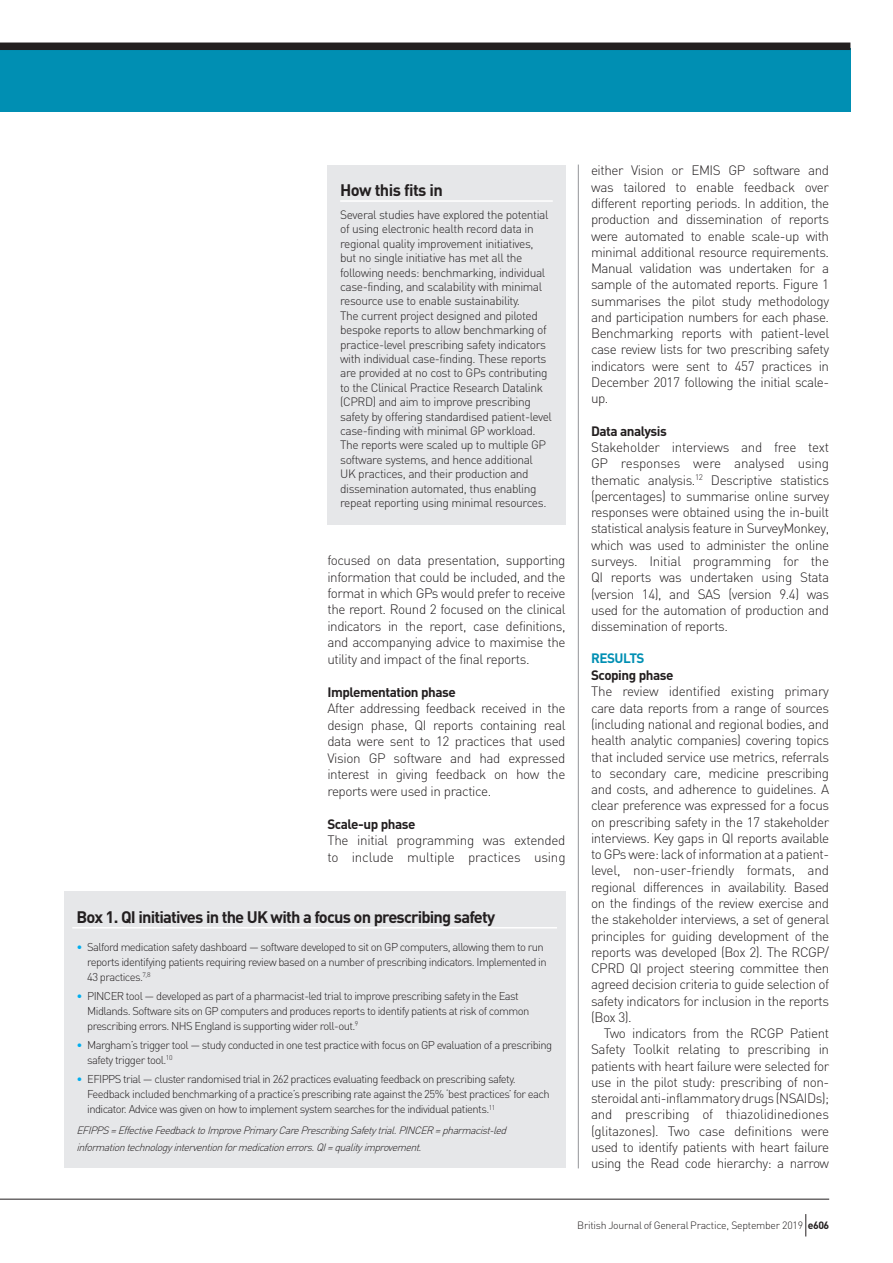
<style>
.page{position:relative;width:893px;height:1263px;background:#fff}
.page>*{position:absolute;margin:0;border:0;box-sizing:border-box;transform-origin:0 0}
.t1{font:700 16.5px "DIN";letter-spacing:-.05em;color:#231f20}
.t2{font:300 13.5px/16.2px "DIN";letter-spacing:-.035em;color:#231f20;text-align:justify}
.t3{font:700 13.5px "DIN";letter-spacing:-.035em;color:#231f20}
.t4{font:700 13.5px "DIN";letter-spacing:-.035em;color:#008fb3}
.t5{font:300 12px/14.4px "DIN";letter-spacing:-.035em;color:#231f20}
.t6{font:300 11.25px/15px "DIN";letter-spacing:-.05em;color:#231f20}
.t7{font:italic 300 10.5px/16.5px "DIN";color:#231f20}
.t8{font:300 10.5px "DIN";letter-spacing:-.025em;color:#231f20}
.s1{color:#00aeef}
.s2{font-weight:700}
</style>
<div class="page">
<div style="left:0;top:48px;width:850px;height:63px;background:#008fb3"></div>
<div style="left:0;top:43px;width:850px;height:7px;background:#231f20"></div>
<hr style="left:578px;top:165px;width:1px;height:1003px;background:#939598">
<div style="left:327px;top:165px;width:239px;height:359px;background:#e6e7e9"></div>
<hr style="left:340px;top:200px;width:213px;height:2px;background:#fff">
<div style="left:64px;top:891px;width:502px;height:277px;background:#e6e7e9"></div>
<hr style="left:72px;top:927px;width:485px;height:1px;background:#fff">
<hr style="left:0;top:1199px;width:829px;height:1px;background:#231f20">
<svg style="left:805px;top:1214px;width:1px;height:22px"></svg>
<p class="t1" style="left:340px;top:179px;width:104px">How this fits in</p>
<p class="t5" style="left:340px;top:207px;width:213px">Several studies have explored the potential of using electronic health record data in regional quality improvement initiatives, but no single initiative has met all the following needs: benchmarking, individual case-finding, and scalability with minimal resource use to enable sustainability.<br>The current project designed and piloted bespoke reports to allow benchmarking of practice-level prescribing safety indicators with individual case-finding. These reports are provided at no cost to GPs contributing to the Clinical Practice Research Datalink (CPRD) and aim to improve prescribing safety by offering standardised patient-level case-finding with minimal GP workload.<br>The reports were scaled up to multiple GP software systems, and hence additional<br>UK practices, and their production and dissemination automated, thus enabling repeat reporting using minimal resources.</p>
<p class="t2" style="left:327px;top:552px;width:240px">focused on data presentation, supporting information that could be included, and the format in which GPs would prefer to receive the report. Round 2 focused on the clinical indicators in the report, case definitions, and accompanying advice to maximise the utility and impact of the final reports.</p>
<p class="t3" style="left:327px;top:683px;width:130px">Implementation phase</p>
<p class="t2" style="left:327px;top:700px;width:240px">After addressing feedback received in the design phase, QI reports containing real data were sent to 12 practices that used Vision GP software and had expressed interest in giving feedback on how the reports were used in practice.</p>
<p class="t3" style="left:327px;top:815px;width:90px">Scale-up phase</p>
<p class="t2" style="left:327px;top:832px;width:240px">The initial programming was extended to include multiple practices using</p>
<p class="t1" style="left:77px;top:906px;width:420px">Box 1. QI initiatives in the UK with a focus on prescribing safety</p>
<p class="t6" style="left:87px;top:939px;width:461px;text-indent:-11px"><span class="s1">•</span> Salford medication safety dashboard — software developed to sit on GP computers, allowing them to run reports identifying patients requiring review based on a number of prescribing indicators. Implemented in<br>43 practices.<sup>7,8</sup></p>
<p class="t6" style="left:87px;top:988px;width:444px;text-indent:-11px"><span class="s1">•</span> PINCER tool — developed as part of a pharmacist-led trial to improve prescribing safety in the East<br>Midlands. Software sits on GP computers and produces reports to identify patients at risk of common prescribing errors. NHS England is supporting wider roll-out.<sup>9</sup></p>
<p class="t6" style="left:87px;top:1037px;width:466px;text-indent:-11px"><span class="s1">•</span> Margham’s trigger tool — study conducted in one test practice with focus on GP evaluation of a prescribing safety trigger tool.<sup>10</sup></p>
<p class="t6" style="left:87px;top:1072px;width:464px;text-indent:-11px"><span class="s1">•</span> EFIPPS trial — cluster randomised trial in 262 practices evaluating feedback on prescribing safety.<br>Feedback included benchmarking of a practice’s prescribing rate against the 25% ‘best practices’ for each indicator. Advice was given on how to implement system searches for the individual patients.<sup>11</sup></p>
<p class="t7" style="left:77px;top:1122px;width:434px">EFIPPS = EffectiveFeedbacktoImprovePrimaryCarePrescribingSafetytrial.PINCER = pharmacist-led informationtechnologyinterventionformedicationerrors.QI = qualityimprovement.</p>
<p class="t2" style="left:591px;top:162px;width:240px">either Vision or EMIS GP software and was tailored to enable feedback over different reporting periods. In addition, the production and dissemination of reports were automated to enable scale-up with minimal additional resource requirements.<br>Manual validation was undertaken for a sample of the automated reports. Figure 1 summarises the pilot study methodology and participation numbers for each phase.<br>Benchmarking reports with patient-level case review lists for two prescribing safety indicators were sent to 457 practices in December 2017 following the initial scale&shy;up.</p>
<p class="t3" style="left:591px;top:422px;width:77px">Data analysis</p>
<p class="t2" style="left:591px;top:439px;width:240px">Stakeholder interviews and free text GP responses were analysed using thematic analysis.<sup>12</sup> Descriptive statistics (percentages) to summarise online survey responses were obtained using the in-built statistical analysis feature in SurveyMonkey, which was used to administer the online surveys. Initial programming for the QI reports was undertaken using Stata (version 14), and SAS (version 9.4) was used for the automation of production and dissemination of reports.</p>
<p class="t4" style="left:591px;top:649px;width:55px">RESULTS</p>
<p class="t3" style="left:591px;top:666px;width:84px">Scoping phase</p>
<p class="t2" style="left:591px;top:683px;width:240px">The review identified existing primary care data reports from a range of sources (including national and regional bodies, and health analytic companies) covering topics that included service use metrics, referrals to secondary care, medicine prescribing and costs, and adherence to guidelines. A clear preference was expressed for a focus on prescribing safety in the 17 stakeholder interviews. Key gaps in QI reports available to GPs were: lack of information at a patient&shy;level, non-user-friendly formats, and regional differences in availability. Based on the findings of the review exercise and the stakeholder interviews, a set of general principles for guiding development of the reports was developed (Box 2). The RCGP/ CPRD QI project steering committee then agreed decision criteria to guide selection of safety indicators for inclusion in the reports (Box 3).</p>
<p class="t2" style="left:591px;top:1025px;width:240px;text-indent:13px">Two indicators from the RCGP Patient Safety Toolkit relating to prescribing in patients with heart failure were selected for use in the pilot study: prescribing of non&shy;steroidal anti-inflammatory drugs (NSAIDs); and prescribing of thiazolidinediones (glitazones). Two case definitions were used to identify patients with heart failure using the Read code hierarchy: a narrow</p>
<p class="t8" style="left:577px;top:1218px;width:253px">British Journal of General Practice, September 2019 <span class="s2">e606</span></p>
</div>
